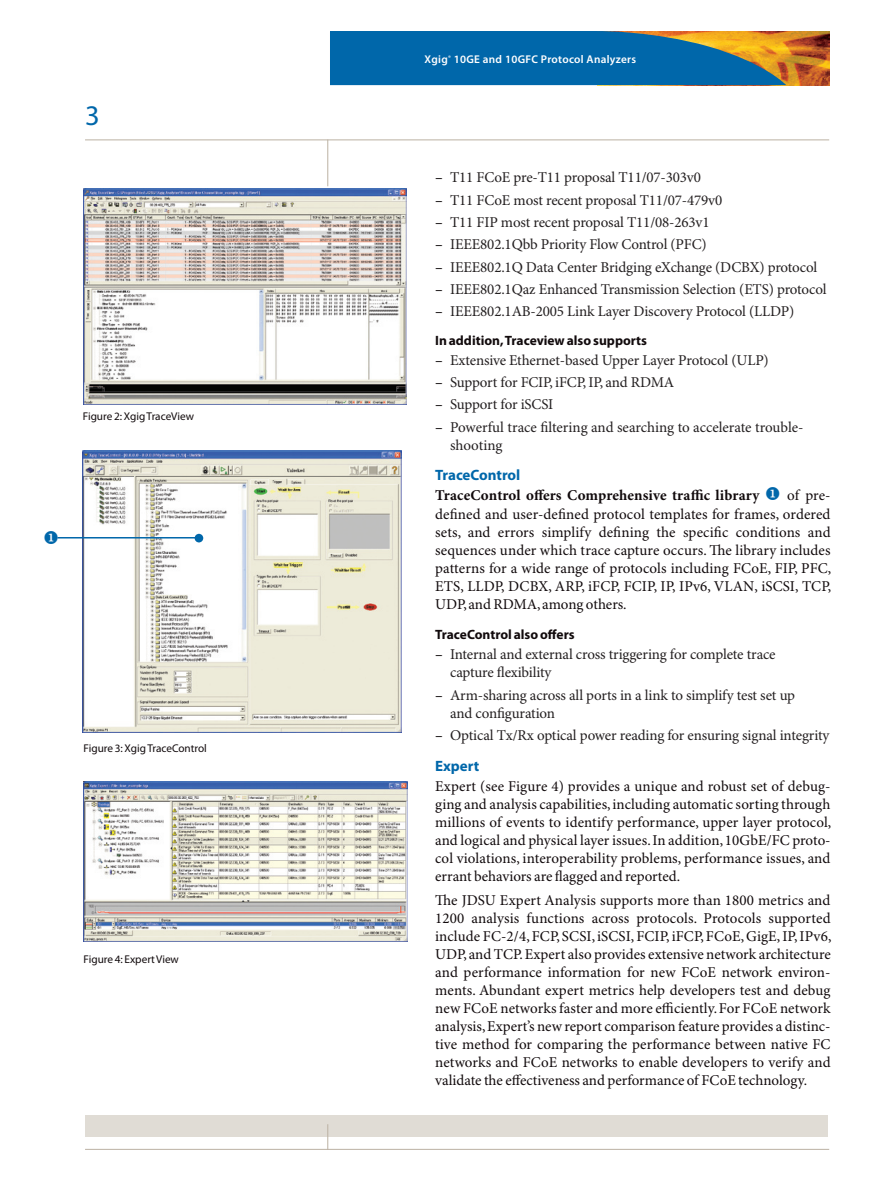
<style>
.page{position:relative;width:893px;height:1191px;background:#fff}
.page>*{position:absolute;margin:0;border:0;box-sizing:border-box;transform-origin:0 0}
.t1{font:28.5px "Myriad Pro";color:#0067aa}
.Body{font:15px/18px "Minion Pro";color:#110a0c;text-align:justify}
.Bullet_points{font:15px/18px "Minion Pro";letter-spacing:-.01em;color:#231f20}
.Subhead{font:700 15px "Myriad Pro";color:#0067aa}
.Body_subhead{font:700 13.5px "Myriad Pro";color:#110a0c}
.t2{font:11.25px "Myriad Pro";color:#110a0c}
.t3{font:600 11.25px "Myriad Pro";letter-spacing:.025em;color:#fff}
.s1{font-weight:700}
.s2{color:#0067aa}
</style>
<div class="page">
<img style="left:786px;top:31px;width:44px;height:54px">
<svg style="left:330px;top:31px;width:456px;height:54px;background:#1b6d9a"></svg>
<hr style="left:85px;top:139px;width:744px;height:1px;background:#bbb1a3">
<div style="left:85px;top:1115px;width:743px;height:22px;background:#e0dcd5"></div>
<hr style="left:85px;top:1149px;width:744px;height:1px;background:#bbb1a3">
<svg style="left:327px;top:1124px;width:1px;height:25px"></svg>
<hr style="left:327px;top:139px;width:1px;height:47px;background:#bbb1a3">
<img style="left:84px;top:189px;width:323px;height:215px">
<img style="left:84px;top:781px;width:323px;height:161px">
<img style="left:83px;top:451px;width:319px;height:281px">
<hr style="left:57px;top:537px;width:143px;height:1px;background:#0067aa">
<div style="left:195px;top:534px;width:8px;height:8px;background:#0067aa;border-radius:50%"></div>
<h1 class="t1" style="left:85px;top:100px;width:16px">3</h1>
<p class="t2" style="left:83px;top:410px;width:113px">Figure 2: Xgig TraceView</p>
<p class="t2" style="left:84px;top:741px;width:125px">Figure 3: Xgig TraceControl</p>
<p class="t2" style="left:84px;top:953px;width:97px">Figure 4: Expert View</p>
<p class="t3" style="left:424px;top:53px;width:213px">Xgig<sup>®</sup> 10GE and 10GFC Protocol Analyzers</p>
<p class="Bullet_points" style="left:435px;top:169px;width:267px"><span class="s1">–</span> T11 FCoE pre-T11 proposal T11/07-303v0</p>
<p class="Bullet_points" style="left:435px;top:191px;width:289px"><span class="s1">–</span> T11 FCoE most recent proposal T11/07-479v0</p>
<p class="Bullet_points" style="left:435px;top:214px;width:276px"><span class="s1">–</span> T11 FIP most recent proposal T11/08-263v1</p>
<p class="Bullet_points" style="left:435px;top:236px;width:273px"><span class="s1">–</span> IEEE802.1Qbb Priority Flow Control (PFC)</p>
<p class="Bullet_points" style="left:435px;top:258px;width:384px"><span class="s1">–</span> IEEE802.1Q Data Center Bridging eXchange (DCBX) protocol</p>
<p class="Bullet_points" style="left:435px;top:280px;width:393px"><span class="s1">–</span> IEEE802.1Qaz Enhanced Transmission Selection (ETS) protocol</p>
<p class="Bullet_points" style="left:435px;top:303px;width:361px"><span class="s1">–</span> IEEE802.1AB-2005 Link Layer Discovery Protocol (LLDP)</p>
<p class="Body_subhead" style="left:435px;top:332px;width:213px">In addition, Traceview also supports</p>
<p class="Bullet_points" style="left:435px;top:351px;width:335px"><span class="s1">–</span> Extensive Ethernet-based Upper Layer Protocol (ULP)</p>
<p class="Bullet_points" style="left:435px;top:374px;width:241px"><span class="s1">–</span> Support for FCIP, iFCP, IP, and RDMA</p>
<p class="Bullet_points" style="left:435px;top:396px;width:120px"><span class="s1">–</span> Support for iSCSI</p>
<p class="Bullet_points" style="left:450px;top:418px;width:355px;text-indent:-15px"><span class="s1">–</span> Powerful trace filtering and searching to accelerate trouble&shy;shooting</p>
<p class="Subhead" style="left:435px;top:467px;width:87px">TraceControl</p>
<p class="Body" style="left:435px;top:487px;width:398px"><span class="s1">TraceControl offers Comprehensive traffic library</span> <span class="s2">◆</span> of pre&shy;defined and user-defined protocol templates for frames, ordered sets, and errors simplify defining the specific conditions and sequences under which trace capture occurs. The library includes patterns for a wide range of protocols including FCoE, FIP, PFC, ETS, LLDP, DCBX, ARP, iFCP, FCIP, IP, IPv6, VLAN, iSCSI, TCP, UDP, and RDMA, among others.</p>
<p class="Body_subhead" style="left:435px;top:627px;width:141px">TraceControl also offers</p>
<p class="Bullet_points" style="left:450px;top:646px;width:327px;text-indent:-15px"><span class="s1">–</span> Internal and external cross triggering for complete trace capture flexibility</p>
<p class="Bullet_points" style="left:450px;top:686px;width:346px;text-indent:-15px"><span class="s1">–</span> Arm-sharing across all ports in a link to simplify test set up and configuration</p>
<p class="Bullet_points" style="left:435px;top:727px;width:396px"><span class="s1">–</span> Optical Tx/Rx optical power reading for ensuring signal integrity</p>
<p class="Subhead" style="left:435px;top:757px;width:46px">Expert</p>
<p class="Body" style="left:435px;top:777px;width:398px">Expert (see Figure 4) provides a unique and robust set of debug&shy;ging and analysis capabilities, including automatic sorting through millions of events to identify performance, upper layer protocol, and logical and physical layer issues. In addition, 10GbE/FC proto&shy;col violations, interoperability problems, performance issues, and errant behaviors are flagged and reported.</p>
<p class="Body" style="left:435px;top:892px;width:398px">The JDSU Expert Analysis supports more than 1800 metrics and 1200 analysis functions across protocols. Protocols supported include FC-2/4, FCP, SCSI, iSCSI, FCIP, iFCP, FCoE,GigE,IP,IPv6, UDP, and TCP. Expert also provides extensive network architecture and performance information for new FCoE network environ&shy;ments. Abundant expert metrics help developers test and debug new FCoE networks faster and more efficiently. For FCoE network analysis,Expert’s new report comparison feature provides a distinc&shy;tive method for comparing the performance between native FC networks and FCoE networks to enable developers to verify and validate the effectiveness and performance of FCoE technology.</p>
</div>
